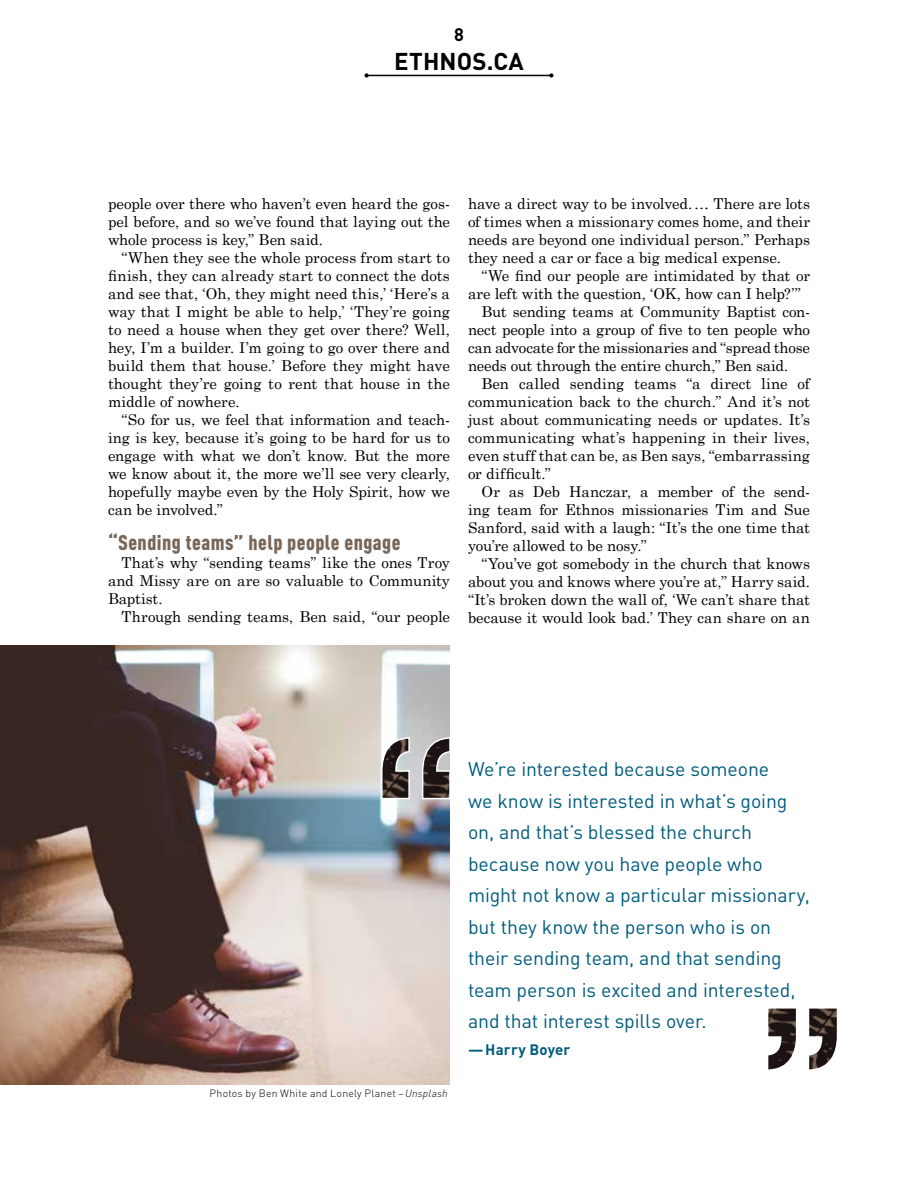
<style>
.page{position:relative;width:918px;height:1188px;background:#fff}
.page>*{position:absolute;margin:0;border:0;box-sizing:border-box;transform-origin:0 0}
.t1{font:700 24px "DIN Pro";letter-spacing:.01em;color:#000}
.t2{font:900 condensed 21px "DIN Pro";letter-spacing:.025em;color:#786658}
.t3{font:19.5px/31.5px "DIN Pro";letter-spacing:-.005em;color:#005d7d}
.t4{font:700 18px "DIN Pro";color:#000}
.t5{font:15px/18px "Century Schoolbook";letter-spacing:-.005em;color:#000;text-align:justify}
.t6{font:15px "Century Schoolbook";letter-spacing:-.025em;color:#000}
.t7{font:15px "Century Schoolbook";letter-spacing:.015em;color:#000}
.t8{font:700 15px "DIN Pro";letter-spacing:.01em;color:#005d7d}
.t9{font:300 10.5px "DIN Pro";letter-spacing:.025em;color:#000}
.s1{font-style:italic}
</style>
<div class="page">
<img style="left:0;top:646px;width:450px;height:438px">
<svg style="left:380px;top:736px;width:70px;height:64px;background:#817c7b"></svg>
<svg style="left:768px;top:1009px;width:69px;height:60px"></svg>
<hr style="left:367px;top:75px;width:184px;height:1px;background:#000">
<svg style="left:364px;top:73px;width:5px;height:5px"></svg>
<svg style="left:549px;top:73px;width:5px;height:5px"></svg>
<p class="t4" style="left:454px;top:19px;width:11px">8</p>
<h1 class="t1" style="left:394px;top:41px;width:131px">ETHNOS.CA</h1>
<p class="t5" style="left:108px;top:194px;width:344px">people over there who haven’t even heard the gos&shy;pel before, and so we’ve found that laying out the whole process is key,” Ben said.</p>
<p class="t5" style="left:108px;top:248px;width:344px;text-indent:14px">“When they see the whole process from start to finish, they can already start to connect the dots and see that, ‘Oh, they might need this,’ ‘Here’s a way that I might be able to help,’ ‘They’re going to need a house when they get over there? Well, hey, I’m a builder. I’m going to go over there and build them that house.’ Before they might have thought they’re going to rent that house in the middle of nowhere.</p>
<p class="t5" style="left:108px;top:410px;width:344px;text-indent:14px">“So for us, we feel that information and teach&shy;ing is key, because it’s going to be hard for us to engage with what we don’t know. But the more we know about it, the more we’ll see very clearly, hopefully maybe even by the Holy Spirit, how we can be involved.”</p>
<h2 class="t2" style="left:108px;top:526px;width:294px">“Sending teams” help people engage</h2>
<p class="t5" style="left:108px;top:553px;width:344px;text-indent:14px">That’s why “sending teams” like the ones Troy and Missy are on are so valuable to Community Baptist.</p>
<p class="t5" style="left:122px;top:607px;width:330px">Through sending teams, Ben said, “our people</p>
<p class="t5" style="left:468px;top:194px;width:344px">have a direct way to be involved.… There are lots of times when a missionary comes home, and their needs are beyond one individual person.” Perhaps they need a car or face a big medical expense.</p>
<p class="t5" style="left:482px;top:266px;width:330px">“We find our people are intimidated by that or</p>
<p class="t5" style="left:468px;top:284px;width:335px">are left with the question, ‘OK, how can I help?’”</p>
<p class="t5" style="left:482px;top:302px;width:330px">But sending teams at Community Baptist con-</p>
<p class="t6" style="left:468px;top:320px;width:343px">nect people into a group of five to ten people who</p>
<p class="t5" style="left:468px;top:338px;width:343px">can advocate for the missionaries and “spread those</p>
<p class="t5" style="left:468px;top:356px;width:322px">needs out through the entire church,” Ben said.</p>
<p class="t5" style="left:482px;top:374px;width:330px">Ben called sending teams “a direct line of</p>
<p class="t5" style="left:468px;top:392px;width:343px">communication back to the church.” And it’s not</p>
<p class="t5" style="left:468px;top:410px;width:343px">just about communicating needs or updates. It’s</p>
<p class="t5" style="left:468px;top:428px;width:343px">communicating what’s happening in their lives,</p>
<p class="t5" style="left:468px;top:446px;width:344px">even stuff that can be, as Ben says, “embarrassing</p>
<p class="t7" style="left:468px;top:464px;width:85px">or difficult.”</p>
<p class="t5" style="left:482px;top:482px;width:330px">Or as Deb Hanczar, a member of the send-</p>
<p class="t5" style="left:468px;top:500px;width:343px">ing team for Ethnos missionaries Tim and Sue</p>
<p class="t5" style="left:468px;top:518px;width:343px">Sanford, said with a laugh: “It’s the one time that</p>
<p class="t5" style="left:468px;top:536px;width:180px">you’re allowed to be nosy.”</p>
<p class="t5" style="left:482px;top:554px;width:330px">“You’ve got somebody in the church that knows</p>
<p class="t5" style="left:468px;top:572px;width:343px">about you and knows where you’re at,” Harry said.</p>
<p class="t5" style="left:468px;top:590px;width:343px">“It’s broken down the wall of, ‘We can’t share that</p>
<p class="t5" style="left:468px;top:608px;width:343px">because it would look bad.’ They can share on an</p>
<p class="t9" style="left:210px;top:1085px;width:240px">Photos by Ben White and Lonely Planet –<span class="s1">Unsplash</span></p>
<p class="t3" style="left:468px;top:751px;width:344px">We’re interested because someone<br>we know is interested in what’s going on, and that’s blessed the church because now you have people who might not know a particular missionary, but they know the person who is on their sending team, and that sending team person is excited and interested, and that interest spills over.</p>
<p class="t8" style="left:468px;top:1037px;width:104px">—Harry Boyer</p>
</div>
